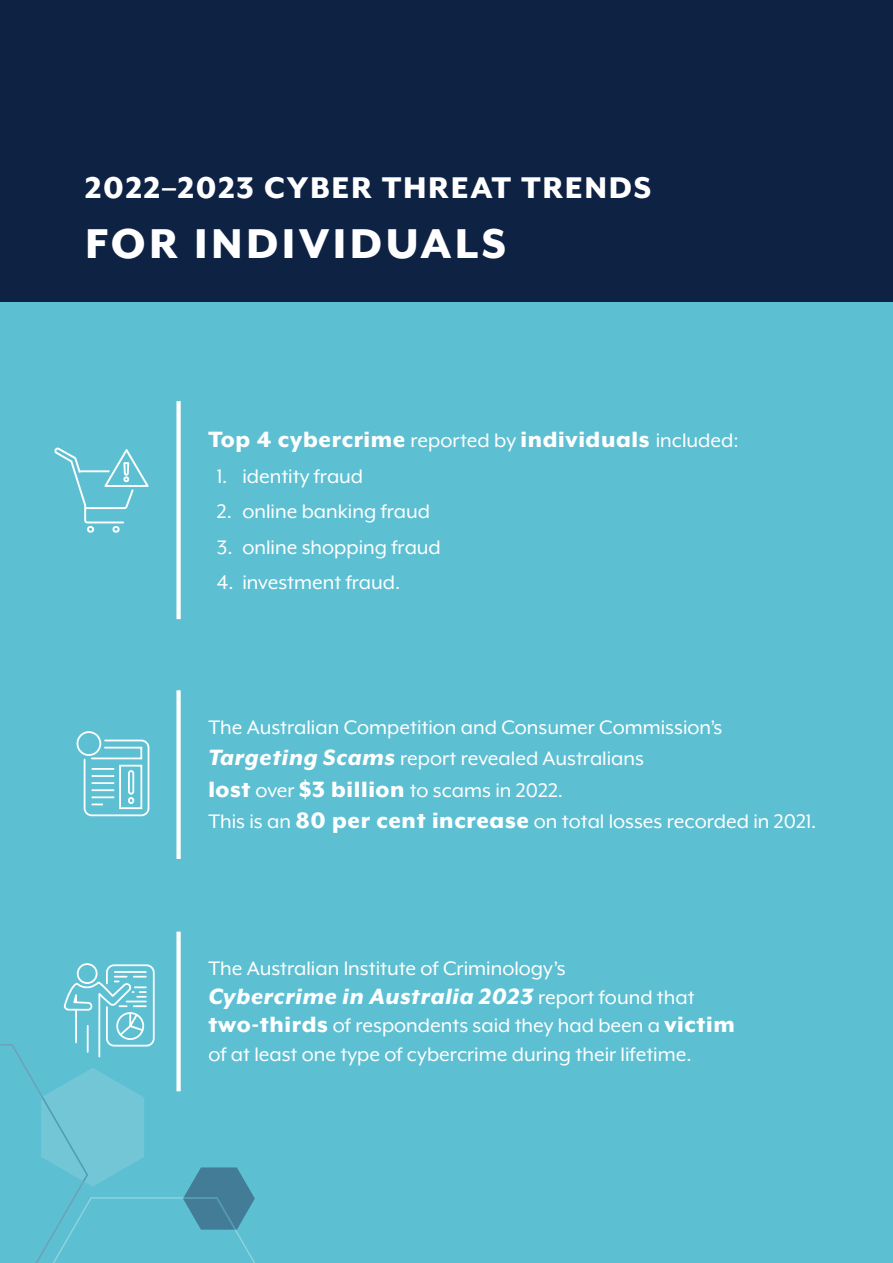
<style>
.page{position:relative;width:893px;height:1263px;background:#5dc0d2}
.page>*{position:absolute;margin:0;border:0;box-sizing:border-box;transform-origin:0 0}
.t1{font:800 48px "Mr Eaves XL Mod OT";letter-spacing:.07em;color:#fff}
.t2{font:800 34.5px "Mr Eaves XL Mod OT";letter-spacing:.05em;color:#fff}
.P_Line_1_-_YIR_borde{font:800 25.5px "Mr Eaves XL Mod OT";letter-spacing:.025em;color:#fff}
.P_Line_1_-_YIR_borde-2{font:italic 800 25.5px "Mr Eaves XL Mod OT";letter-spacing:.025em;color:#fff}
.P_Line_1_-_YIR_borde-3{font:22.5px/31.5px "Mr Eaves XL Mod OT";color:#fff}
.s1{font-weight:400;font-size:22.5px}
.s2{font-weight:800;font-style:italic;font-size:25.5px}
.s3{font-weight:800;font-size:25.5px}
.s4{font-weight:400;font-style:normal;font-size:22.5px}
</style>
<div class="page">
<div style="left:0;top:0;width:893px;height:302px;background:#0e2244"></div>
<div style="left:176px;top:401px;width:5px;height:218px;background:#fff"></div>
<svg style="left:54px;top:447px;width:95px;height:86px"></svg>
<div style="left:176px;top:690px;width:5px;height:169px;background:#fff"></div>
<svg style="left:76px;top:731px;width:74px;height:86px"></svg>
<div style="left:128px;top:770px;width:6px;height:25px;border:2px solid #fff;border-radius:2px"></div>
<div style="left:128px;top:797px;width:6px;height:7px;border:2px solid #fff;border-radius:2px"></div>
<div style="left:176px;top:932px;width:5px;height:159px;background:#fff"></div>
<svg style="left:0;top:960px;width:255px;height:303px"></svg>
<h2 class="t2" style="left:85px;top:170px;width:568px">2022–2023 CYBER THREAT TRENDS</h2>
<h1 class="t1" style="left:85px;top:219px;width:423px">FOR INDIVIDUALS</h1>
<p class="P_Line_1_-_YIR_borde" style="left:208px;top:427px;width:532px">Top 4 cybercrime <span class="s1">reported by</span> individuals <span class="s1">included:</span></p>
<p class="P_Line_1_-_YIR_borde-3" style="left:217px;top:460px;width:148px">1. identity fraud</p>
<p class="P_Line_1_-_YIR_borde-3" style="left:217px;top:496px;width:215px">2. online banking fraud</p>
<p class="P_Line_1_-_YIR_borde-3" style="left:217px;top:531px;width:225px">3. online shopping fraud</p>
<p class="P_Line_1_-_YIR_borde-3" style="left:217px;top:567px;width:185px">4. investment fraud.</p>
<p class="P_Line_1_-_YIR_borde-3" style="left:208px;top:711px;width:609px">The Australian Competition and Consumer Commission’s <span class="s2">Targeting Scams</span> report revealed Australians<br><span class="s3">lost</span> over <span class="s3">$3 billion</span> to scams in 2022.<br>This is an <span class="s3">80 per cent increase</span> on total losses recorded in 2021.</p>
<p class="P_Line_1_-_YIR_borde-3" style="left:208px;top:953px;width:359px">The Australian Institute of Criminology’s</p>
<p class="P_Line_1_-_YIR_borde-2" style="left:208px;top:983px;width:488px">Cybercrime in Australia 2023 <span class="s4">report found that</span></p>
<p class="P_Line_1_-_YIR_borde-3" style="left:208px;top:1011px;width:528px;line-height:28.5px"><span class="s3">two-thirds</span> of respondents said they had been a <span class="s3">victim </span>of at least one type of cybercrime during their lifetime.</p>
</div>
